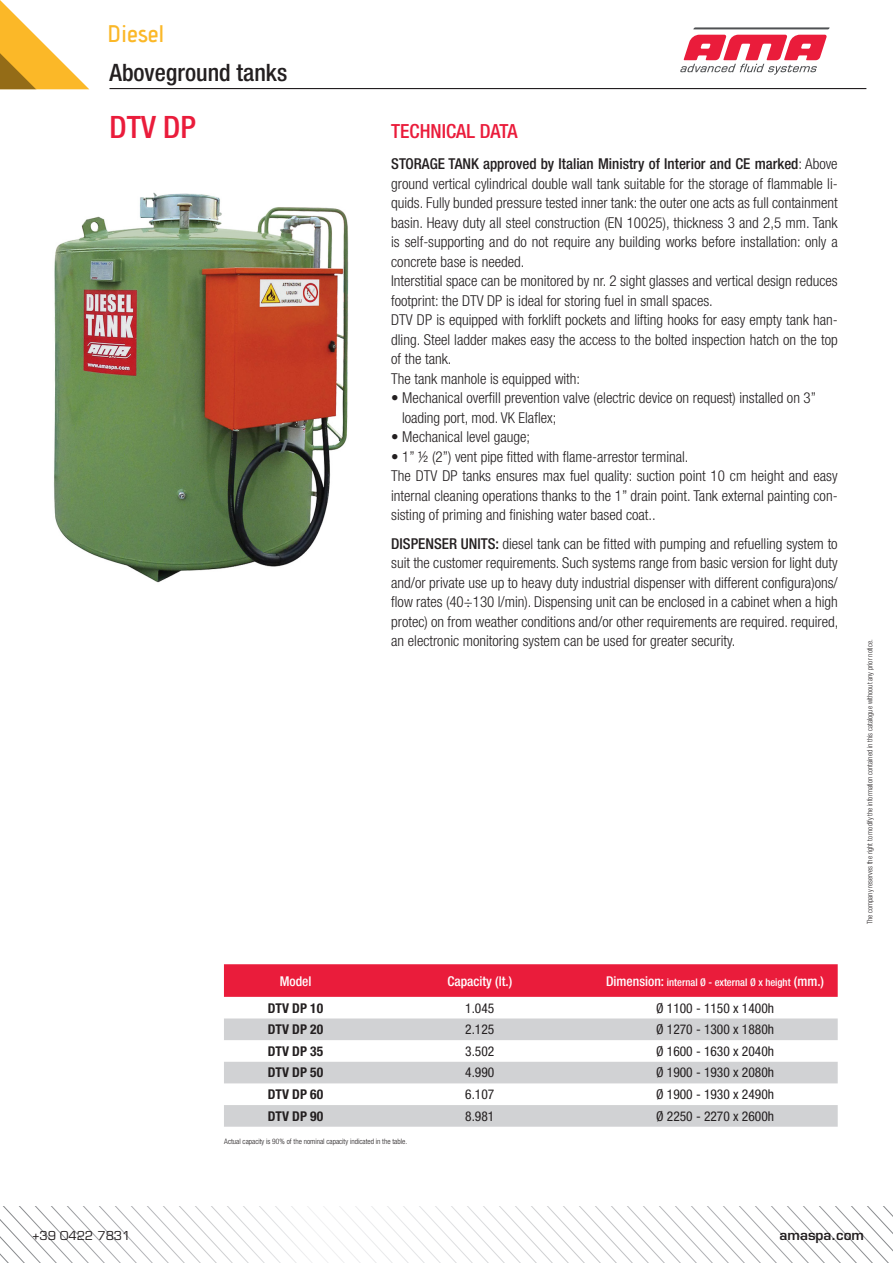
<style>
.page{position:relative;width:893px;height:1263px;background:#fff}
.page>*{position:absolute;margin:0;border:0;box-sizing:border-box;transform-origin:0 0}
.t1{font:500 condensed 30.9px "Helvetica Neue LT Std";color:#ea1c3b}
.t2{font:500 condensed 24px "Helvetica Neue LT Std";color:#231f20}
.t3{font:600 24px "Advent Pro";color:#fbb828}
.t4{font:500 condensed 19.5px "Helvetica Neue LT Std";color:#ea1c3b}
.t5{font:300 condensed 15px/19.5px "Helvetica Neue LT Std";color:#231f20;text-align:justify}
.t6{font:condensed 13.5px "Helvetica Neue LT Std";color:#231f20}
.t7{font:700 condensed 13.5px "Helvetica Neue LT Std";color:#231f20}
.t8{font:500 condensed 13.5px "Helvetica Neue LT Std";color:#fff}
.t9{font:600 13.5px "Eurostile";color:#231f20}
.t10{font:12px "Eurostile";color:#231f20}
.t11{font:500 condensed 10.5px "Helvetica Neue LT Std";color:#fff}
.t12{font:300 condensed 7.5px "Helvetica Neue LT Std";color:#231f20}
.s1{font-weight:500}
.s2{font-size:13.5px}
</style>
<div class="page">
<svg style="left:693px;top:27px;width:137px;height:2px"></svg>
<svg style="left:680px;top:35px;width:147px;height:40px"></svg>
<hr style="left:109px;top:88px;width:757px;height:1px;background:#231f20">
<svg style="left:0;top:0;width:89px;height:89px"></svg>
<svg style="left:0;top:1207px;width:893px;height:56px"></svg>
<img style="left:54px;top:192px;width:295px;height:391px">
<div style="left:224px;top:964px;width:614px;height:33px;background:#ea1c3b"></div>
<svg style="left:224px;top:1018px;width:614px;height:109px;fill:#d1d2d4"></svg>
<p class="t3" style="left:107px;top:19px;width:59px">Diesel</p>
<p class="t2" style="left:110px;top:59px;width:179px">Aboveground tanks</p>
<p class="t1" style="left:110px;top:109px;width:88px">DTV DP</p>
<p class="t4" style="left:391px;top:119px;width:128px">TECHNICAL DATA</p>
<p class="t5" style="left:391px;top:154px;width:448px"><span class="s1">STORAGE TANK approved by Italian Ministry of Interior and CE marked</span>: Above ground vertical cylindrical double wall tank suitable for the storage of flammable li&shy;quids. Fully bunded pressure tested inner tank: the outer one acts as full containment basin. Heavy duty all steel construction (EN 10025), thickness 3 and 2,5 mm. Tank is self-supporting and do not require any building works before installation: only a concrete base is needed.</p>
<p class="t5" style="left:391px;top:271px;width:448px">Interstitial space can be monitored by nr. 2 sight glasses and vertical design reduces footprint: the DTV DP is ideal for storing fuel in small spaces.</p>
<p class="t5" style="left:391px;top:310px;width:448px">DTV DP is equipped with forklift pockets and lifting hooks for easy empty tank han&shy;dling. Steel ladder makes easy the access to the bolted inspection hatch on the top of the tank.</p>
<p class="t5" style="left:391px;top:369px;width:190px">The tank manhole is equipped with:</p>
<p class="t5" style="left:391px;top:388px;width:426px">• Mechanical overfill prevention valve (electric device on request) installed on 3”</p>
<p class="t5" style="left:402px;top:408px;width:156px">loading port, mod. VK Elaflex;</p>
<p class="t5" style="left:391px;top:427px;width:141px">• Mechanical level gauge;</p>
<p class="t5" style="left:391px;top:447px;width:299px">• 1” ½ (2”) vent pipe fitted with flame-arrestor terminal.</p>
<p class="t5" style="left:391px;top:466px;width:448px">The DTV DP tanks ensures max fuel quality: suction point 10 cm height and easy internal cleaning operations thanks to the 1” drain point. Tank external painting con&shy;sisting of priming and finishing water based coat..</p>
<p class="t5" style="left:391px;top:534px;width:449px"><span class="s1">DISPENSER UNITS:</span> diesel tank can be fitted with pumping and refuelling system to suit the customer requirements. Such systems range from basic version for light duty and/or private use up to heavy duty industrial dispenser with different configura)ons/ flow rates (40÷130 l/min). Dispensing unit can be enclosed in a cabinet when a high protec) on from weather conditions and/or other requirements are required. required, an electronic monitoring system can be used for greater security.</p>
<p class="t8" style="left:280px;top:973px;width:33px">Model</p>
<p class="t8" style="left:447px;top:973px;width:66px">Capacity (lt.)</p>
<p class="t11" style="left:606px;top:976px;width:219px"><span class="s2">Dimension:</span> internal Ø - external Ø x height <span class="s2">(mm.)</span></p>
<p class="t7" style="left:268px;top:999px;width:57px">DTV DP 10</p>
<p class="t6" style="left:465px;top:1000px;width:31px">1.045</p>
<p class="t6" style="left:656px;top:1000px;width:119px">Ø 1100 - 1150 x 1400h</p>
<p class="t7" style="left:268px;top:1021px;width:57px">DTV DP 20</p>
<p class="t6" style="left:465px;top:1021px;width:31px">2.125</p>
<p class="t6" style="left:656px;top:1021px;width:119px">Ø 1270 - 1300 x 1880h</p>
<p class="t7" style="left:268px;top:1043px;width:57px">DTV DP 35</p>
<p class="t6" style="left:465px;top:1043px;width:31px">3.502</p>
<p class="t6" style="left:656px;top:1043px;width:119px">Ø 1600 - 1630 x 2040h</p>
<p class="t7" style="left:268px;top:1064px;width:57px">DTV DP 50</p>
<p class="t6" style="left:465px;top:1065px;width:31px">4.990</p>
<p class="t6" style="left:656px;top:1065px;width:119px">Ø 1900 - 1930 x 2080h</p>
<p class="t7" style="left:268px;top:1086px;width:57px">DTV DP 60</p>
<p class="t6" style="left:465px;top:1086px;width:31px">6.107</p>
<p class="t6" style="left:656px;top:1086px;width:119px">Ø 1900 - 1930 x 2490h</p>
<p class="t7" style="left:268px;top:1108px;width:57px">DTV DP 90</p>
<p class="t6" style="left:465px;top:1108px;width:31px">8.981</p>
<p class="t6" style="left:656px;top:1108px;width:119px">Ø 2250 - 2270 x 2600h</p>
<p class="t12" style="left:224px;top:1137px;width:184px">Actual capacity is 90% of the nominal capacity indicated in the table.</p>
<p class="t12" style="left:865px;top:924px;width:286px;rotate:-90deg">The company reserves the right to modify the information contained in this catalogue withoout any prior notice.</p>
<p class="t10" style="left:32px;top:1228px;width:100px">+39 0422 7831</p>
<p class="t9" style="left:780px;top:1226px;width:86px">amaspa.com</p>
</div>
